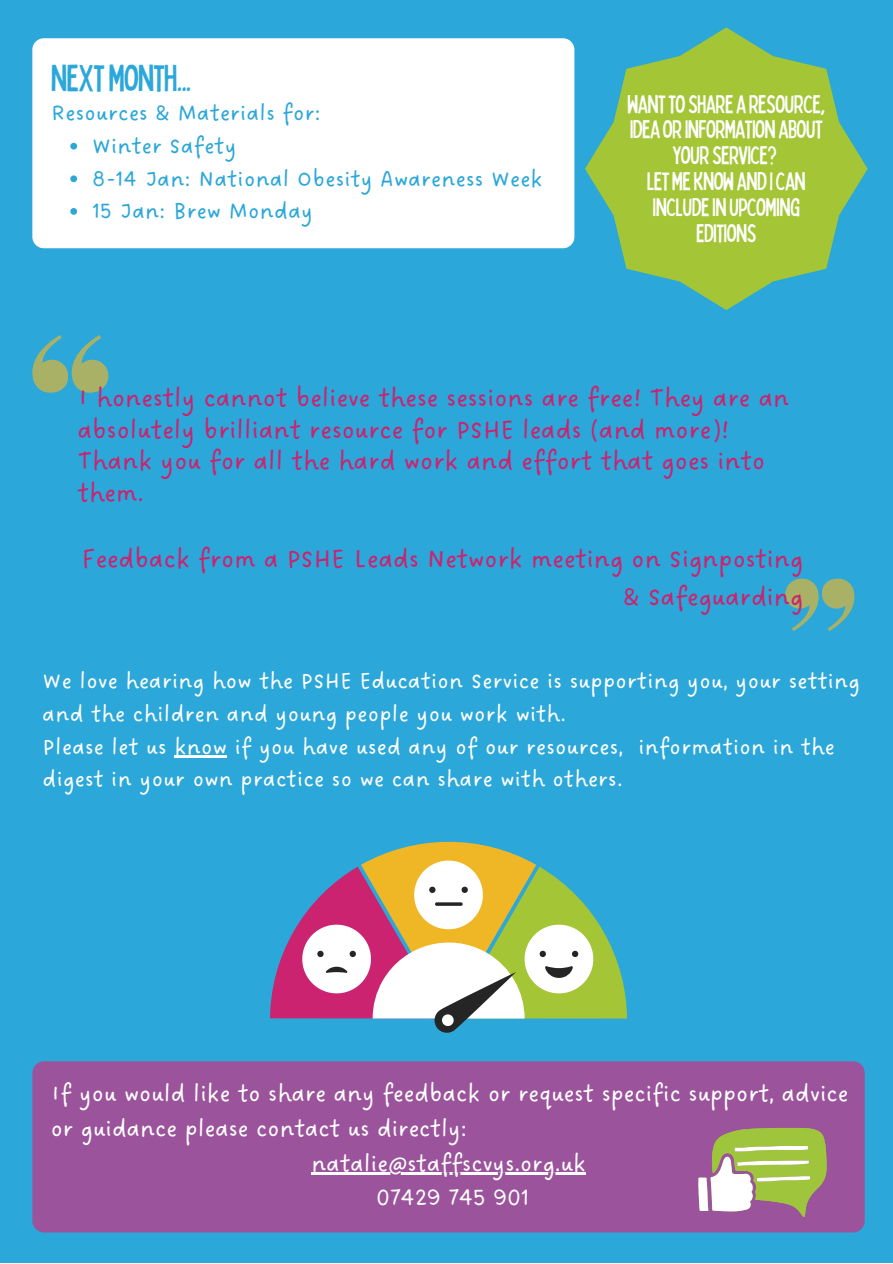
<style>
.page{position:relative;width:893px;height:1264px;background:#fff}
.page>*{position:absolute;margin:0;border:0;box-sizing:border-box;transform-origin:0 0}
.t1{font:condensed 37.5px "Bobby Jones";letter-spacing:-.025em;color:#2ca7d9}
.t2{font:27.6px/31.5px "DO Sans Regular";color:#cb236f}
.t3{font:25.5px/34.8px "DO Sans Regular";color:#fff}
.t4{font:condensed 25.5px/25.8px "Bobby Jones";letter-spacing:-.025em;color:#fff;text-align:center}
.t5{font:24px/32.5px "DO Sans Regular";letter-spacing:.01em;color:#fff}
.t6{font:24px "DO Sans Regular";letter-spacing:.01em;color:#2ca7d9}
</style>
<div class="page">
<div style="left:0;top:0;width:892px;height:1262px;background:#2ca7d9"></div>
<div style="left:32px;top:38px;width:542px;height:210px;background:#fff;border-radius:11px"></div>
<svg style="left:70px;top:143px;width:7px;height:6px"></svg>
<svg style="left:70px;top:175px;width:7px;height:7px"></svg>
<svg style="left:70px;top:208px;width:7px;height:7px"></svg>
<svg style="left:585px;top:27px;width:282px;height:283px;fill:#a3c536"></svg>
<div style="left:32px;top:1061px;width:832px;height:171px;background:#9b549c;border-radius:12px"></div>
<hr style="left:311px;top:1172px;width:275px;height:2px;background:#fff">
<svg style="left:698px;top:1127px;width:128px;height:89px"></svg>
<svg style="left:32px;top:335px;width:76px;height:57px"></svg>
<svg style="left:785px;top:578px;width:69px;height:53px"></svg>
<svg style="left:270px;top:841px;width:356px;height:192px"></svg>
<hr style="left:174px;top:755px;width:53px;height:3px;background:#fff">
<p class="t1" style="left:51px;top:53px;width:142px">NEXTMONTH...</p>
<p class="t6" style="left:51px;top:99px;width:271px">Resources &amp; Materials for:</p>
<p class="t6" style="left:92px;top:132px;width:146px">Winter Safety</p>
<p class="t6" style="left:92px;top:164px;width:452px">8-14 Jan: National Obesity Awareness Week</p>
<p class="t6" style="left:92px;top:197px;width:223px">15 Jan: Brew Monday</p>
<p class="t4" style="left:627px;top:90px;width:200px">WANTTOSHAREARESOURCE,<br>IDEAORINFORMATIONABOUT<br>YOURSERVICE?</p>
<p class="t4" style="left:646px;top:167px;width:161px">LETMEKNOWANDICAN<br>INCLUDEINUPCOMING<br>EDITIONS</p>
<p class="t2" style="left:78px;top:383px;width:713px">I honestly cannot believe these sessions are free! They are an absolutely brilliant resource for PSHE leads (and more)!<br>Thank you for all the hard work and effort that goes into them.</p>
<p class="t2" style="left:82px;top:541px;width:723px;line-height:38.2px;text-align:right">Feedback from a PSHE Leads Network meeting on Signposting &amp; Safeguarding</p>
<p class="t5" style="left:43px;top:666px;width:818px">We love hearing how the PSHE Education Service is supporting you, your setting and the children and young people you work with.</p>
<p class="t5" style="left:43px;top:731px;width:793px">Please let us know if you have used any of our resources, information in the digest in your own practice so we can share with others.</p>
<p class="t3" style="left:51px;top:1076px;width:799px">If you would like to share any feedback or request specific support, advice or guidance please contact us directly:</p>
<p class="t3" style="left:311px;top:1146px;width:276px">natalie@staffscvys.org.uk</p>
<p class="t3" style="left:376px;top:1181px;width:155px">07429 745 901</p>
</div>
